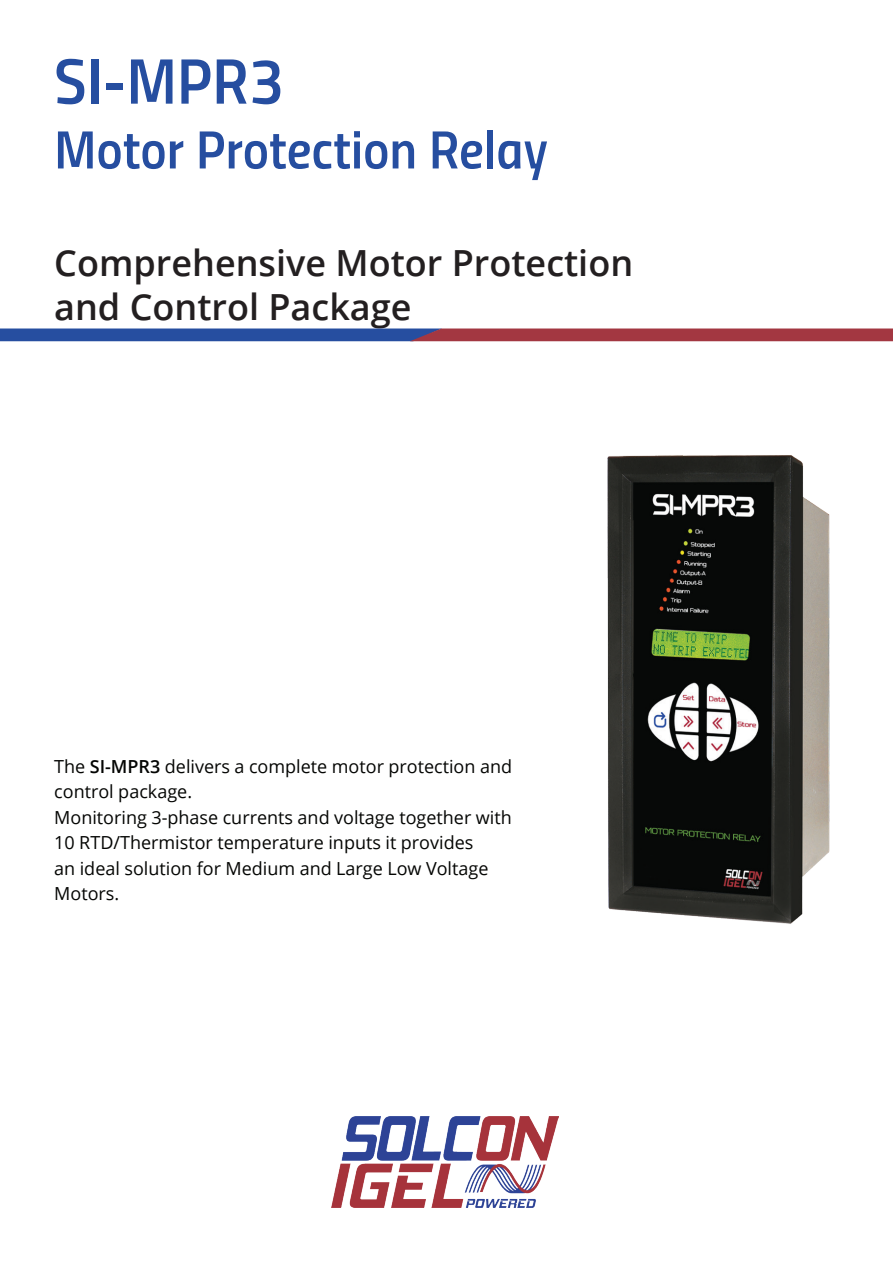
<style>
.page{position:relative;width:893px;height:1263px;background:#fff}
.page>*{position:absolute;margin:0;border:0;box-sizing:border-box;transform-origin:0 0}
.t1{font:64.5px "Titillium Semibold Upright";color:#264ea0}
.t2{font:54px "Titillium Semibold Upright";color:#264ea0}
.t3{font:600 36px/43.2px "Open Sans";color:#231f20}
.t4{font:18px/25.5px "Open Sans";color:#040503}
.s1{font-weight:600}
</style>
<div class="page">
<img style="left:332px;top:1116px;width:226px;height:92px">
<svg style="left:0;top:328px;width:893px;height:13px"></svg>
<img style="left:607px;top:455px;width:223px;height:469px">
<h1 class="t1" style="left:54px;top:32px;width:232px">SI-MPR3</h1>
<h2 class="t2" style="left:54px;top:108px;width:495px">Motor Protection Relay</h2>
<h3 class="t3" style="left:54px;top:241px;width:580px">Comprehensive Motor Protection and Control Package</h3>
<p class="t4" style="left:54px;top:753px;width:459px">The <span class="s1">SI-MPR3</span> delivers a complete motor protection and control package.<br>Monitoring 3-phase currents and voltage together with 10 RTD/Thermistor temperature inputs it provides<br>an ideal solution for Medium and Large Low Voltage Motors.</p>
</div>
